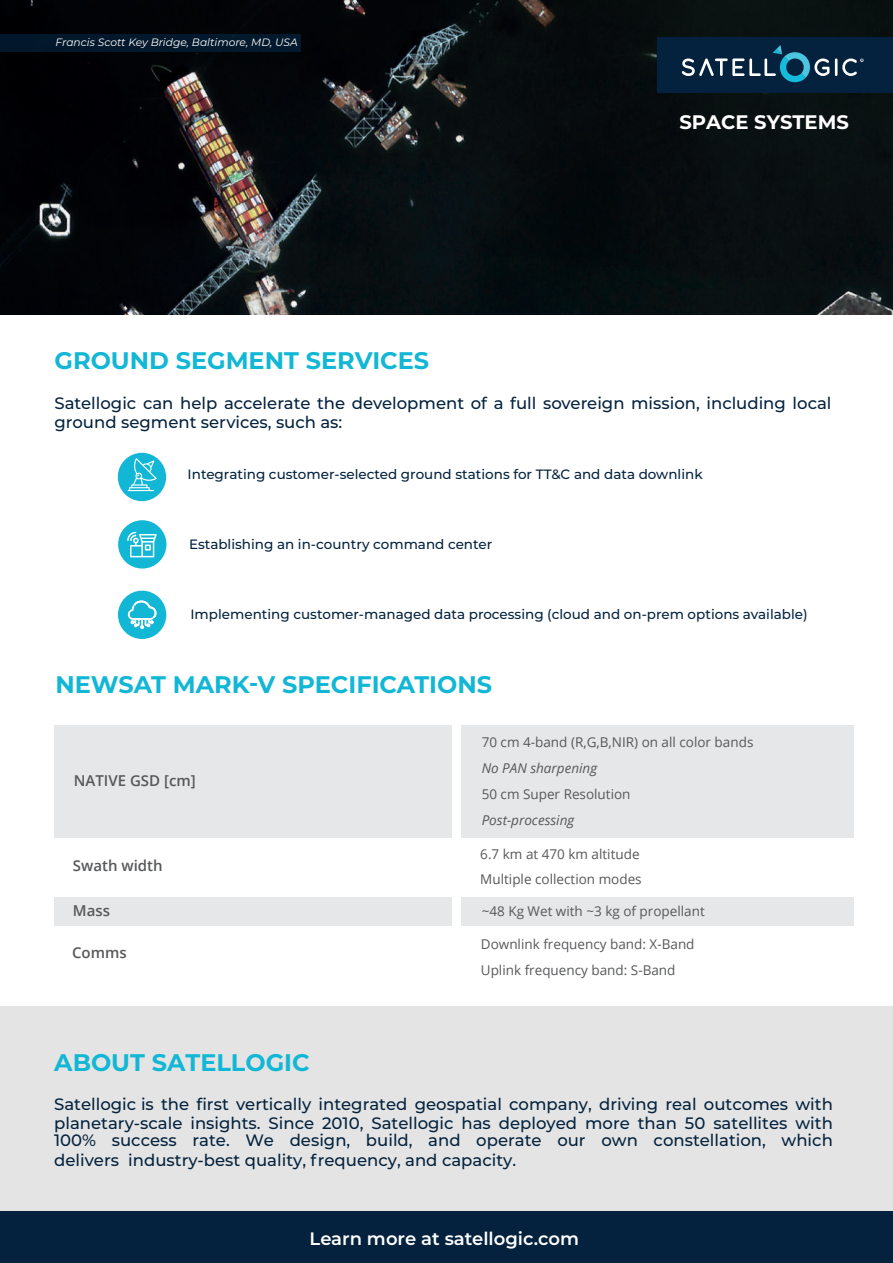
<style>
.page{position:relative;width:893px;height:1263px;background:#fff}
.page>*{position:absolute;margin:0;border:0;box-sizing:border-box;transform-origin:0 0}
.t1{font:700 24px "Montserrat";color:#12b7d5}
.t2{font:700 19.5px "Montserrat";color:#fff}
.t3{font:600 18px "Montserrat";color:#fff}
.t4{font:500 16.5px/19.8px "Montserrat";color:#04223e}
.t5{font:600 15px "Open Sans";color:#57585a}
.t6{font:13.5px/26px "Open Sans";color:#57585a}
.t7{font:500 13.5px "Montserrat";color:#04223e}
.t8{font:italic 13.5px "Open Sans";color:#57585a}
.t9{font:italic 10.65px "Montserrat";color:#fff}
</style>
<div class="page">
<div style="left:0;top:1212px;width:893px;height:51px;background:#04223e"></div>
<img style="left:0;top:0;width:893px;height:314px">
<div style="left:658px;top:37px;width:235px;height:56px;background:#04223e"></div>
<div style="left:0;top:1006px;width:893px;height:205px;background:#e3e4e3"></div>
<div style="left:55px;top:725px;width:397px;height:113px;background:#e6e7e9"></div>
<div style="left:461px;top:725px;width:393px;height:113px;background:#e6e7e9"></div>
<div style="left:55px;top:897px;width:397px;height:29px;background:#e6e7e9"></div>
<div style="left:461px;top:897px;width:393px;height:29px;background:#e6e7e9"></div>
<div style="left:0;top:34px;width:301px;height:17px;background:#03182d"></div>
<div style="left:118px;top:453px;width:48px;height:48px;background:#12b7d5;border-radius:50%"></div>
<svg style="left:128px;top:458px;width:29px;height:33px"></svg>
<div style="left:118px;top:520px;width:48px;height:48px;background:#12b7d5;border-radius:50%"></div>
<div style="left:118px;top:591px;width:48px;height:48px;background:#12b7d5;border-radius:50%"></div>
<svg style="left:127px;top:600px;width:30px;height:29px"></svg>
<svg style="left:127px;top:532px;width:30px;height:25px"></svg>
<svg style="left:682px;top:45px;width:182px;height:38px"></svg>
<p class="t9" style="left:56px;top:35px;width:244px">Francis Scott Key Bridge, Baltimore, MD, USA</p>
<p class="t2" style="left:679px;top:108px;width:171px">SPACE SYSTEMS</p>
<h1 class="t1" style="left:55px;top:343px;width:376px">GROUND SEGMENT SERVICES</h1>
<p class="t4" style="left:55px;top:392px;width:779px">Satellogic can help accelerate the development of a full sovereign mission, including local ground segment services, such as:</p>
<p class="t7" style="left:188px;top:464px;width:517px">Integrating customer-selected ground stations for TT&amp;C and data downlink</p>
<p class="t7" style="left:189px;top:535px;width:305px">Establishing an in-country command center</p>
<p class="t7" style="left:190px;top:604px;width:619px">Implementing customer-managed data processing (cloud and on-prem options available)</p>
<h1 class="t1" style="left:56px;top:667px;width:438px">NEWSAT MARK-V SPECIFICATIONS</h1>
<p class="t6" style="left:482px;top:729px;width:273px">70 cm 4-band (R,G,B,NIR) on all color bands</p>
<p class="t8" style="left:482px;top:759px;width:117px">No PAN sharpening</p>
<p class="t6" style="left:482px;top:781px;width:150px">50 cm Super Resolution</p>
<p class="t8" style="left:482px;top:811px;width:94px">Post-processing</p>
<p class="t6" style="left:480px;top:840px;width:163px">6.7 km at 470 km altitude<br>Multiple collection modes</p>
<p class="t5" style="left:74px;top:771px;width:124px">NATIVE GSD [cm]</p>
<p class="t5" style="left:73px;top:855px;width:91px">Swath width</p>
<p class="t5" style="left:73px;top:900px;width:39px">Mass</p>
<p class="t6" style="left:482px;top:898px;width:225px">~48 Kg Wet with ~3 kg of propellant</p>
<p class="t6" style="left:481px;top:931px;width:215px">Downlink frequency band: X-Band<br>Uplink frequency band: S-Band</p>
<p class="t5" style="left:72px;top:942px;width:56px">Comms</p>
<h1 class="t1" style="left:54px;top:1045px;width:257px">ABOUT SATELLOGIC</h1>
<p class="t4" style="left:54px;top:1093px;width:780px">Satellogic is the first vertically integrated geospatial company, driving real outcomes with planetary-scale insights. Since 2010, Satellogic has deployed more than 50 satellites with</p>
<p class="t4" style="left:54px;top:1130px;width:780px">100% success rate. We design, build, and operate our own constellation, which delivers industry-best quality, frequency, and capacity.</p>
<p class="t3" style="left:310px;top:1226px;width:271px">Learn more at satellogic.com</p>
</div>
